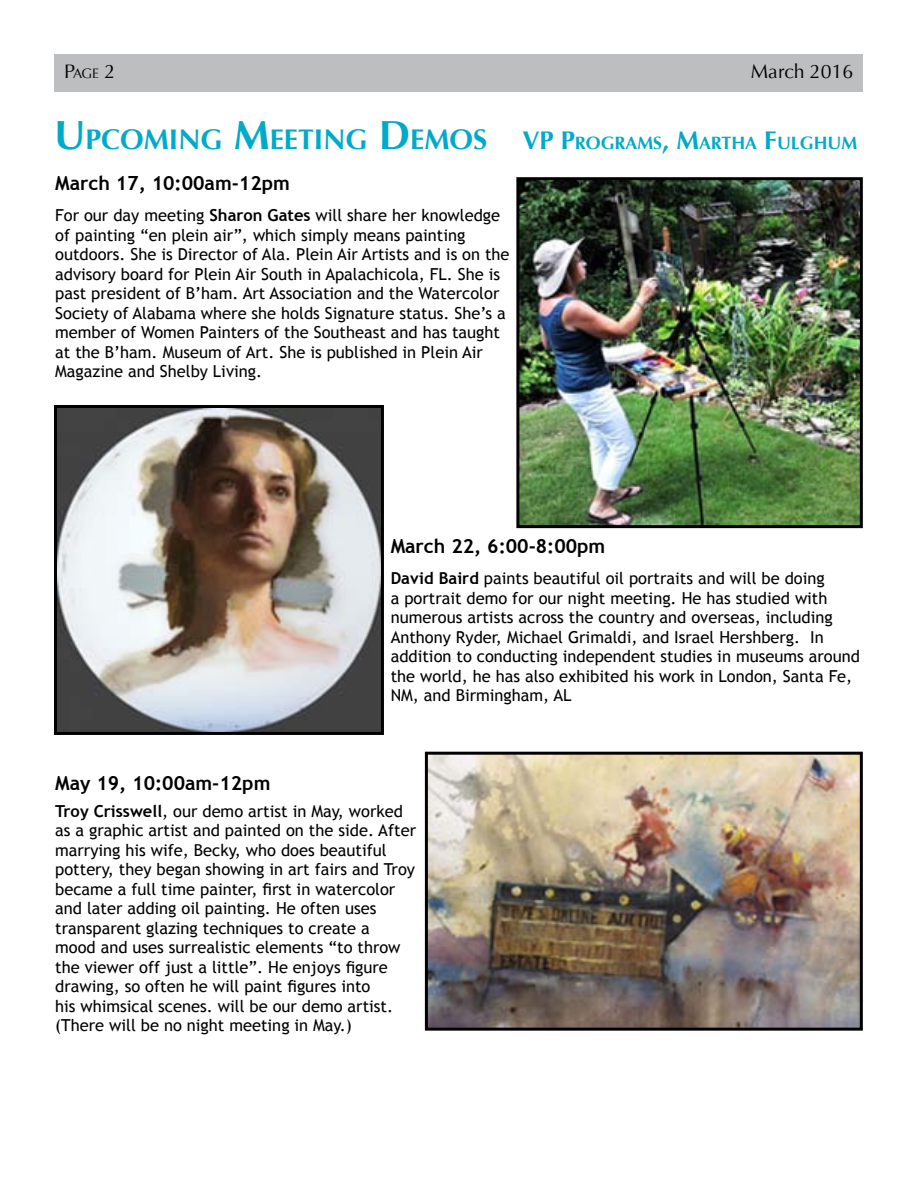
<style>
.page{position:relative;width:918px;height:1188px;background:#fff}
.page>*{position:absolute;margin:0;border:0;box-sizing:border-box;transform-origin:0 0}
.t1{font:700 19.5px "Trebuchet MS";color:#000}
.t2{font:19.5px "Optima";letter-spacing:-.005em;color:#000}
.t3{font:700 17.85px "Optima";color:#00aac8}
.t4{font:16.5px/19.5px "Trebuchet MS";color:#000}
.t5{font:13.65px "Optima";color:#000}
.s1{font-size:19.5px}
.s2{font-style:inherit}
.s3{font-size:40.5px}
.s4{font-size:28.35px}
.s5{font-size:25.5px}
.s6{font-weight:700}
</style>
<div class="page">
<div style="left:54px;top:54px;width:809px;height:38px;background:#bcbec0"></div>
<img style="left:516px;top:177px;width:347px;height:352px">
<img style="left:54px;top:405px;width:330px;height:330px">
<img style="left:424px;top:751px;width:439px;height:280px">
<p class="t5" style="left:64px;top:65px;width:53px"><span class="s1">P</span>age <span class="s1">2</span></p>
<p class="t2" style="left:751px;top:60px;width:104px">March <span class="s2">2016</span></p>
<p class="t3" style="left:54px;top:132px;width:789px"><span class="s3">U</span><span class="s4">PCOMING</span> <span class="s3">M</span><span class="s4">EETING</span> <span class="s3">D</span><span class="s4">EMOS</span> <span class="s5">VP P</span>ROGRAMS<span class="s5">, M</span>ARTHA <span class="s5">F</span>U LGHUM</p>
<p class="t1" style="left:55px;top:171px;width:236px">March 17, 10:00am-12pm</p>
<p class="t4" style="left:55px;top:206px;width:456px">For our day meeting <span class="s6">Sharon Gates</span> will share her knowledge of painting “en plein air”, which simply means painting outdoors. She is Director of Ala. Plein Air Artists and is on the advisory board for Plein Air South in Apalachicola, FL. She is past president of B’ham. Art Association and the Watercolor Society of Alabama where she holds Signature status. She’s a member of Women Painters of the Southeast and has taught at the B’ham. Museum of Art. She is published in Plein Air Magazine and Shelby Living.</p>
<p class="t1" style="left:391px;top:534px;width:216px">March 22, 6:00-8:00pm</p>
<p class="t4" style="left:391px;top:569px;width:471px"><span class="s6">David Baird</span> paints beautiful oil portraits and will be doing<br>a portrait demo for our night meeting. He has studied with numerous artists across the country and overseas, including Anthony Ryder, Michael Grimaldi, and Israel Hershberg. In addition to conducting independent studies in museums around the world, he has also exhibited his work in London, Santa Fe, NM, and Birmingham, AL</p>
<p class="t1" style="left:55px;top:771px;width:217px">May 19, 10:00am-12pm</p>
<p class="t4" style="left:55px;top:802px;width:362px"><span class="s6">Troy Crisswell</span>, our demo artist in May, worked as a graphic artist and painted on the side. After marrying his wife, Becky, who does beautiful pottery, they began showing in art fairs and Troy became a full time painter, first in watercolor and later adding oil painting. He often uses transparent glazing techniques to create a<br>mood and uses surrealistic elements “to throw the viewer off just a little”. He enjoys figure drawing, so often he will paint figures into<br>his whimsical scenes. will be our demo artist. (There will be no night meeting in May.)</p>
</div>
